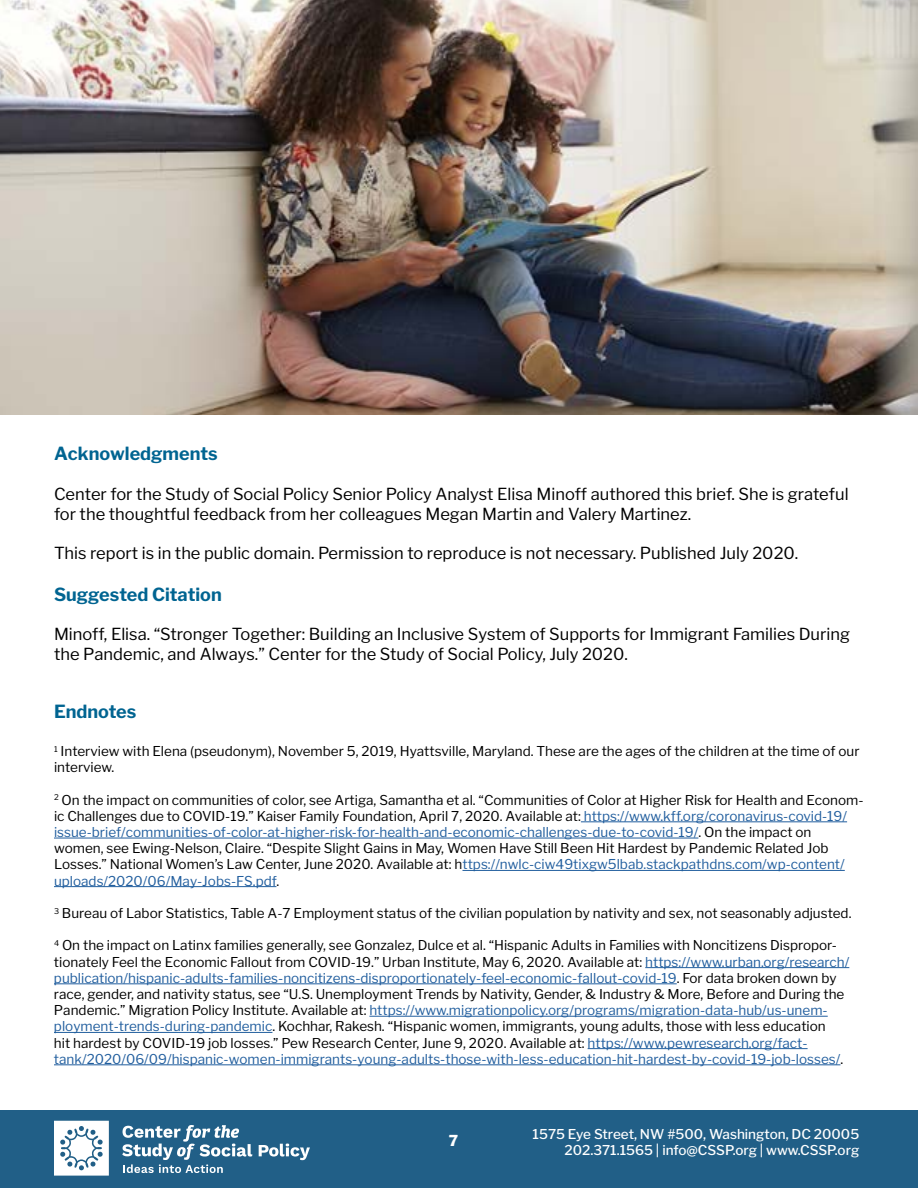
<style>
.page{position:relative;width:918px;height:1188px;background:#fff}
.page>*{position:absolute;margin:0;border:0;box-sizing:border-box;transform-origin:0 0}
.t1{font:700 18px "Libre Franklin";color:#006491}
.t2{font:16.5px/19.8px "Libre Franklin";color:#000}
.t3{font:800 15px "Libre Franklin";color:#fff}
.t4{font:13.5px/16.2px "Libre Franklin";color:#000}
.t5{font:500 13.5px/16.2px "Libre Franklin";color:#fff;text-align:right}
.s1{color:#215e9e}
</style>
<div class="page">
<div style="left:0;top:1110px;width:918px;height:78px;background:#215f87"></div>
<svg style="left:259px;top:1144px;width:51px;height:16px"></svg>
<svg style="left:122px;top:1125px;width:130px;height:48px"></svg>
<svg style="left:54px;top:1121px;width:55px;height:55px"></svg>
<img style="left:0;top:0;width:918px;height:415px">
<hr style="left:581px;top:821px;width:266px;height:1px;background:#215e9e">
<hr style="left:54px;top:838px;width:644px;height:1px;background:#215e9e">
<hr style="left:462px;top:870px;width:383px;height:1px;background:#215e9e">
<hr style="left:54px;top:886px;width:222px;height:1px;background:#215e9e">
<hr style="left:645px;top:967px;width:204px;height:1px;background:#215e9e">
<hr style="left:54px;top:983px;width:623px;height:1px;background:#215e9e">
<hr style="left:369px;top:1016px;width:459px;height:1px;background:#215e9e">
<hr style="left:54px;top:1032px;width:218px;height:1px;background:#215e9e">
<hr style="left:588px;top:1048px;width:220px;height:1px;background:#215e9e">
<hr style="left:54px;top:1064px;width:786px;height:1px;background:#215e9e">
<h1 class="t1" style="left:54px;top:443px;width:165px">Acknowledgments</h1>
<p class="t2" style="left:54px;top:484px;width:796px">Center for the Study of Social Policy Senior Policy Analyst Elisa Minoff authored this brief. She is grateful for the thoughtful feedback from her colleagues Megan Martin and Valery Martinez.</p>
<p class="t2" style="left:54px;top:543px;width:746px">This report is in the public domain. Permission to reproduce is not necessary. Published July 2020.</p>
<h1 class="t1" style="left:54px;top:583px;width:169px">Suggested Citation</h1>
<p class="t2" style="left:54px;top:624px;width:797px">Minoff, Elisa. “Stronger Together: Building an Inclusive System of Supports for Immigrant Families During the Pandemic, and Always.” Center for the Study of Social Policy, July 2020.</p>
<h1 class="t1" style="left:54px;top:701px;width:84px">Endnotes</h1>
<p class="t4" style="left:54px;top:743px;width:807px"><sup>1</sup> Interview with Elena (pseudonym), November 5, 2019, Hyattsville, Maryland. These are the ages of the children at the time of our interview.</p>
<p class="t4" style="left:54px;top:792px;width:811px"><sup>2</sup> On the impact on communities of color, see Artiga, Samantha et al. “Communities of Color at Higher Risk for Health and Econom&shy;ic Challenges due to COVID-19.” Kaiser Family Foundation, April 7, 2020. Available at: <span class="s1">https://www.kff.org/coronavirus-covid-19/ issue-brief/communities-of-color-at-higher-risk-for-health-and-economic-challenges-due-to-covid-19/</span>. On the impact on women, see Ewing-Nelson, Claire. “Despite Slight Gains in May, Women Have Still Been Hit Hardest by Pandemic Related Job Losses.” National Women’s Law Center, June 2020. Available at: h<span class="s1">ttps://nwlc-ciw49tixgw5lbab.stackpathdns.com/wp-content/ uploads/2020/06/May-Jobs-FS.pdf</span>.</p>
<p class="t4" style="left:54px;top:905px;width:799px"><sup>3</sup> Bureau of Labor Statistics, Table A-7 Employment status of the civilian population by nativity and sex, not seasonably adjusted.</p>
<p class="t4" style="left:54px;top:937px;width:797px"><sup>4</sup> On the impact on Latinx families generally, see Gonzalez, Dulce et al. “Hispanic Adults in Families with Noncitizens Dispropor&shy;tionately Feel the Economic Fallout from COVID-19.” Urban Institute, May 6, 2020. Available at: <span class="s1">https://www.urban.org/research/ publication/hispanic-adults-families-noncitizens-disproportionately-feel-economic-fallout-covid-19</span>. For data broken down by race, gender, and nativity status, see “U.S. Unemployment Trends by Nativity, Gender, &amp; Industry &amp; More, Before and During the Pandemic.” Migration Policy Institute. Available at: <span class="s1">https://www.migrationpolicy.org/programs/migration-data-hub/us-unem&shy;ployment-trends-during-pandemic</span>. Kochhar, Rakesh. “Hispanic women, immigrants, young adults, those with less education<br>hit hardest by COVID-19 job losses.” Pew Research Center, June 9, 2020. Available at: <span class="s1">https://www.pewresearch.org/fact&shy;tank/2020/06/09/hispanic-women-immigrants-young-adults-those-with-less-education-hit-hardest-by-covid-19-job-losses/</span>.</p>
<p class="t3" style="left:449px;top:1131px;width:11px">7</p>
<p class="t5" style="left:533px;top:1126px;width:328px">1575 Eye Street, NW #500, Washington, DC 20005<br>202.371.1565 | info@CSSP.org | www.CSSP.org</p>
</div>
